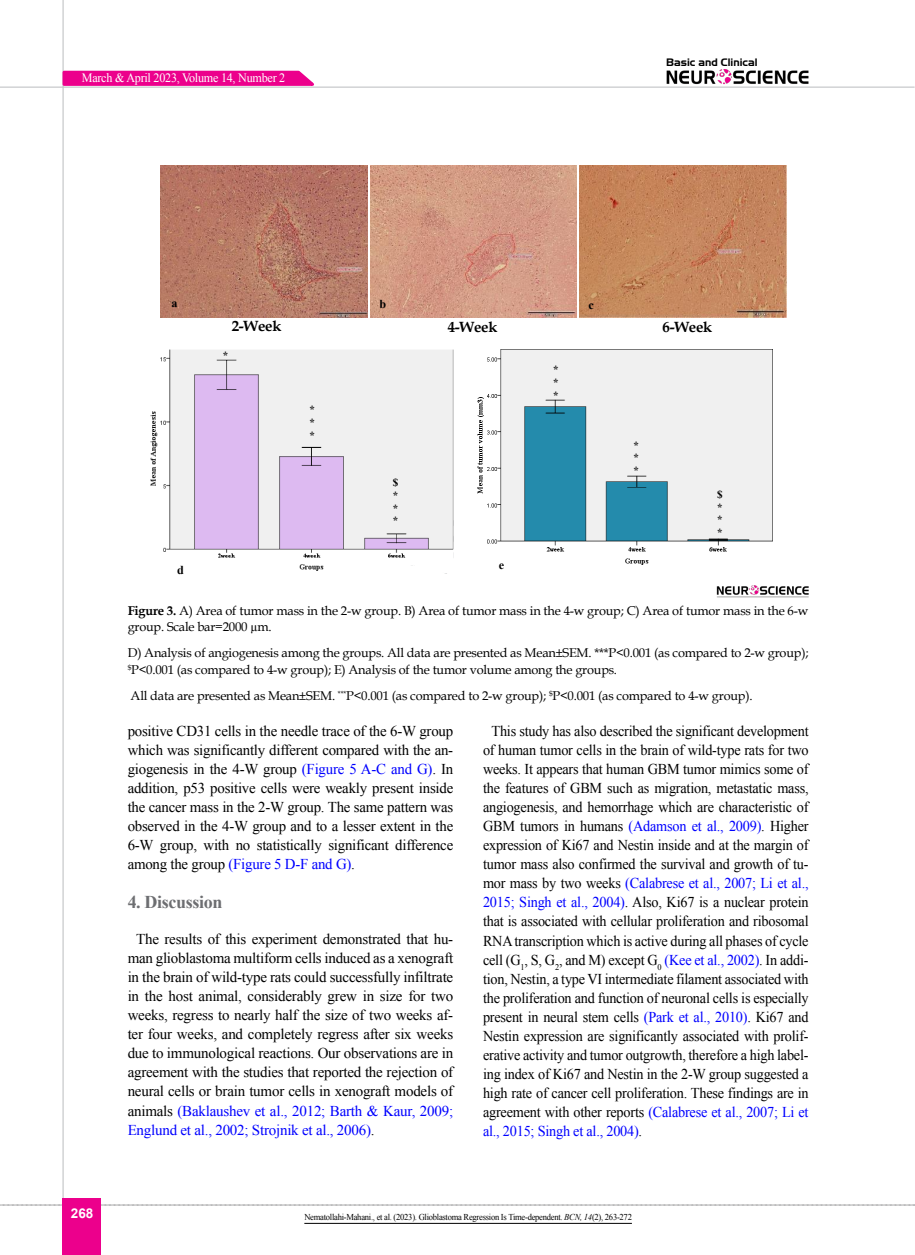
<style>
.page{position:relative;width:915px;height:1255px;background:#fff}
.page>*{position:absolute;margin:0;border:0;box-sizing:border-box;transform-origin:0 0}
.t1{font:700 18px "Times New Roman";letter-spacing:-.02em;color:#6d6e71}
.t2{font:15px/19px "Times New Roman";letter-spacing:-.015em;color:#000;text-align:justify;scale:.95 1}
.t3{font:15px/19px "Times New Roman";letter-spacing:-.015em;color:#000;text-align:justify}
.t4{font:700 14.85px "Book Antiqua";letter-spacing:-.015em;color:#000}
.t5{font:700 13.5px "Arial";color:#fff}
.t6{font:13.5px "Calibri";color:#000}
.t7{font:12.75px/16.5px "Book Antiqua";letter-spacing:-.015em;color:#000}
.t8{font:12.75px "Times New Roman";letter-spacing:-.02em;color:#fff;scale:.95 1}
.t9{font:700 12.15px "Times New Roman";color:#000}
.t10{font:700 10.95px/12.6px "Times New Roman";color:#000;text-align:justify}
.t11{font:10.5px "Aero Regular SWFTE";color:#000}
.t12{font:9px "Times New Roman";letter-spacing:-.03em;color:#000;scale:.95 1}
.s1{font-size:10.95px}
.s2{font-weight:700}
.s3{color:#00f}
.s4{font-style:italic}
</style>
<div class="page">
<svg style="left:0;top:1204px;width:915px;height:1px"></svg>
<hr style="left:62px;top:0;width:2px;height:1254px;background:#c2c4c6">
<img style="left:666px;top:69px;width:142px;height:16px">
<div style="left:63px;top:1198px;width:38px;height:56px;background:#ec008c"></div>
<svg style="left:61px;top:69px;width:259px;height:18px;background:#ee32a1"></svg>
<hr style="left:0;top:87px;width:914px;height:1px;background:#c2c4c6">
<img style="left:716px;top:585px;width:92px;height:13px">
<img style="left:160px;top:166px;width:207px;height:151px">
<img style="left:370px;top:166px;width:206px;height:151px">
<img style="left:579px;top:166px;width:206px;height:151px">
<img style="left:163px;top:295px;width:29px;height:14px">
<img style="left:370px;top:296px;width:24px;height:12px">
<img style="left:579px;top:297px;width:23px;height:12px">
<img style="left:477px;top:349px;width:296px;height:216px">
<div style="left:489px;top:552px;width:28px;height:22px;background:#fff"></div>
<img style="left:150px;top:349px;width:303px;height:222px">
<div style="left:168px;top:557px;width:22px;height:18px;background:#fff"></div>
<hr style="left:304px;top:1222px;width:327px;height:1px;background:#000">
<p class="t8" style="left:82px;top:69px;width:216px">March &amp; April 2023, Volume 14, Number 2</p>
<p class="t9" style="left:171px;top:294px;width:8px">a</p>
<p class="t11" style="left:666px;top:56px;width:93px">Basic and Clinical</p>
<p class="t9" style="left:379px;top:295px;width:8px">b</p>
<p class="t9" style="left:588px;top:296px;width:7px">c</p>
<p class="t4" style="left:231px;top:316px;width:51px">2-Week</p>
<p class="t4" style="left:447px;top:317px;width:51px">4-Week</p>
<p class="t4" style="left:662px;top:317px;width:51px">6-Week</p>
<p class="t9" style="left:223px;top:320px;width:52px"><span class="s1">*</span> 2-Week</p>
<p class="t9" style="left:450px;top:320px;width:41px">4-Week</p>
<p class="t9" style="left:661px;top:319px;width:41px">6-Week</p>
<p class="t10" style="left:223px;top:349px;width:7px">*</p>
<p class="t9" style="left:177px;top:561px;width:8px">d</p>
<p class="t10" style="left:309px;top:403px;width:7px">* * *</p>
<p class="t10" style="left:393px;top:476px;width:7px">$ * * *</p>
<p class="t10" style="left:553px;top:363px;width:7px">* * *</p>
<p class="t9" style="left:498px;top:556px;width:7px">e</p>
<p class="t10" style="left:633px;top:438px;width:7px">* * *</p>
<p class="t10" style="left:716px;top:488px;width:7px">$ * * *</p>
<p class="t9" style="left:190px;top:599px;width:8px">d</p>
<p class="t9" style="left:523px;top:600px;width:7px">e</p>
<p class="t7" style="left:128px;top:601px;width:682px"><span class="s2">Figure 3.</span> A) Area of tumor mass in the 2-w group. B) Area of tumor mass in the 4-w group; C) Area of tumor mass in the 6-w group. Scale bar=2000 µm.</p>
<p class="t7" style="left:128px;top:644px;width:682px">D) Analysis of angiogenesis among the groups. All data are presented as Mean±SEM. ***P&lt;0.001 (as compared to 2-w group); <sup>$</sup>P&lt;0.001 (as compared to 4-w group); E) Analysis of the tumor volume among the groups.</p>
<p class="t7" style="left:131px;top:687px;width:623px">All data are presented as Mean±SEM. <sup>***</sup>P&lt;0.001 (as compared to 2-w group); <sup>$</sup>P&lt;0.001 (as compared to 4-w group).</p>
<p class="t5" style="left:71px;top:1203px;width:24px">268</p>
<p class="t3" style="left:128px;top:720px;width:327px">positive CD31 cells in the needle trace of the 6-W group which was significantly different compared with the an&shy;giogenesis in the 4-W group <span class="s3">(Figure 5 A-C and G)</span>. In addition, p53 positive cells were weakly present inside the cancer mass in the 2-W group. The same pattern was observed in the 4-W group and to a lesser extent in the 6-W group, with no statistically significant difference among the group <span class="s3">(Figure 5 D-F and G)</span>.</p>
<p class="t1" style="left:128px;top:889px;width:96px">4. Discussion</p>
<p class="t3" style="left:128px;top:928px;width:327px;text-indent:9px">The results of this experiment demonstrated that hu&shy;man glioblastoma multiform cells induced as a xenograft in the brain of wild-type rats could successfully infiltrate in the host animal, considerably grew in size for two weeks, regress to nearly half the size of two weeks af&shy;ter four weeks, and completely regress after six weeks due to immunological reactions. Our observations are in agreement with the studies that reported the rejection of neural cells or brain tumor cells in xenograft models of animals <span class="s3">(Baklaushev et al., 2012; Barth &amp; Kaur, 2009; Englund et al., 2002; Strojnik et al., 2006)</span>.</p>
<p class="t2" style="left:483px;top:720px;width:344px;text-indent:9px">This study has also described the significant development of human tumor cells in the brain of wild-type rats for two weeks. It appears that human GBM tumor mimics some of the features of GBM such as migration, metastatic mass, angiogenesis, and hemorrhage which are characteristic of GBM tumors in humans <span class="s3">(Adamson et al., 2009)</span>. Higher expression of Ki67 and Nestin inside and at the margin of tumor mass also confirmed the survival and growth of tu&shy;mor mass by two weeks <span class="s3">(Calabrese et al., 2007; Li et al., 2015; Singh et al., 2004)</span>. Also, Ki67 is a nuclear protein that is associated with cellular proliferation and ribosomal RNA transcription which is active during all phases of cycle cell (G<sub>1</sub>, S, G<sub>2</sub>, and M) except G<sub>0</sub> <span class="s3">(Kee et al., 2002)</span>. In addi&shy;tion, Nestin, a type VI intermediate filament associated with the proliferation and function of neuronal cells is especially present in neural stem cells <span class="s3">(Park et al., 2010)</span>. Ki67 and Nestin expression are significantly associated with prolif&shy;erative activity and tumor outgrowth, therefore a high label&shy;ing index of Ki67 and Nestin in the 2-W group suggested a high rate of cancer cell proliferation. These findings are in agreement with other reports <span class="s3">(Calabrese et al., 2007; Li et al., 2015; Singh et al., 2004)</span>.</p>
<p class="t6" style="left:482px;top:969px;width:15px">19</p>
<p class="t12" style="left:304px;top:1210px;width:346px">Nematollahi-Mahani., et al. (2023). Glioblastoma Regression Is Time-dependent. <span class="s4">BCN, 14</span>(2), 263-272</p>
</div>
